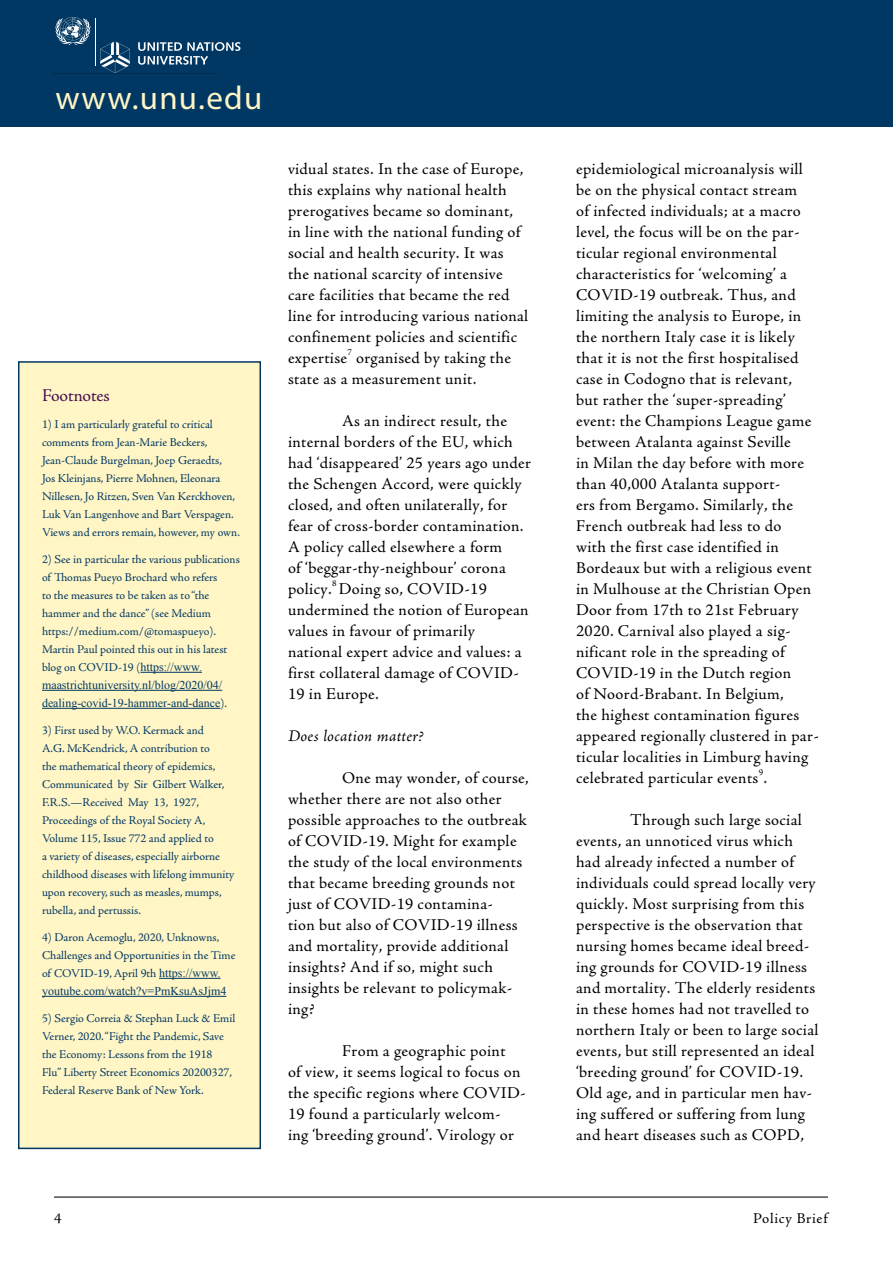
<style>
.page{position:relative;width:893px;height:1263px;background:#fff}
.page>*{position:absolute;margin:0;border:0;box-sizing:border-box;transform-origin:0 0}
.t1{font:33px "Myriad Pro";letter-spacing:.04em;color:#fff5c5}
.t2{font:18px "Adobe Jenson Pro";letter-spacing:-.005em;color:#470f51}
.t3{font:16.5px/21px "Adobe Jenson Pro";letter-spacing:.02em;color:#000}
.t4{font:italic 16.5px "Adobe Jenson Pro";letter-spacing:.02em;color:#000}
.t5{font:15px "Adobe Jenson Pro";letter-spacing:.045em;color:#000}
.t6{font:12px/18px "Adobe Jenson Pro";letter-spacing:-.005em;color:#003863}
.t7{font:12px/18px "Times New Roman";color:#003863}
.t8{font:9px "Adobe Jenson Pro";color:#000}
.s1{font-family:"Times New Roman"}
.s2{font-family:"Adobe Jenson Pro"}
</style>
<div class="page">
<hr style="left:54px;top:1196px;width:774px;height:1px;background:#000">
<div style="left:0;top:0;width:893px;height:126px;background:#003863"></div>
<svg style="left:52px;top:17px;width:189px;height:57px"></svg>
<div style="left:19px;top:362px;width:241px;height:786px;background:#fff5c5"></div>
<hr style="left:140px;top:672px;width:62px;height:1px;background:#003863">
<hr style="left:42px;top:690px;width:180px;height:1px;background:#003863">
<hr style="left:42px;top:708px;width:178px;height:1px;background:#003863">
<hr style="left:159px;top:978px;width:62px;height:1px;background:#003863">
<hr style="left:42px;top:996px;width:184px;height:1px;background:#003863">
<div style="left:18px;top:361px;width:243px;height:788px;border:2px solid #003863"></div>
<h1 class="t1" style="left:55px;top:77px;width:208px">www.unu.edu</h1>
<p class="t2" style="left:42px;top:385px;width:69px">Footnotes</p>
<p class="t6" style="left:42px;top:415px;width:199px">1) I am particularly grateful to critical comments from Jean-Marie Beckers, Jean-Claude Burgelman, Joep Geraedts,<br>Jos Kleinjans, Pierre Mohnen, Eleonara Nillesen, Jo Ritzen, Sven Van Kerckhoven, Luk Van Langenhove and Bart Verspagen.<br>Views and errors remain, however, my own.</p>
<p class="t6" style="left:42px;top:550px;width:199px">2) See in particular the various publications of Thomas Pueyo Brochard who refers<br>to the measures to be taken as to “the hammer and the dance” (see Medium https://medium.com/@tomaspueyo).<br>Martin Paul pointed this out in his latest blog on COVID-19 (<span class="s1">https://www.</span></p>
<p class="t7" style="left:42px;top:676px;width:187px">maastrichtuniversity.nl/blog/2020/04/ dealing-covid-19-hammer-and-dance<span class="s2">).</span></p>
<p class="t6" style="left:42px;top:721px;width:194px">3) First used by W.O. Kermack and<br>A.G. McKendrick, A contribution to<br>the mathematical theory of epidemics, Communicated by Sir Gilbert Walker, F.R.S.—Received May 13, 1927, Proceedings of the Royal Society A, Volume 115, Issue 772 and applied to<br>a variety of diseases, especially airborne childhood diseases with lifelong immunity upon recovery, such as measles, mumps, rubella, and pertussis.</p>
<p class="t6" style="left:42px;top:928px;width:195px">4) Daron Acemoglu, 2020, Unknowns,<br>Challenges and Opportunities in the Time of COVID-19, April 9th <span class="s1">https://www.</span></p>
<p class="t7" style="left:42px;top:982px;width:186px">youtube.com/watch?v=PmKsuAsJjm4</p>
<p class="t6" style="left:42px;top:1009px;width:195px">5) Sergio Correia &amp; Stephan Luck &amp; Emil Verner, 2020. “Fight the Pandemic, Save the Economy: Lessons from the 1918<br>Flu” Liberty Street Economics 20200327, Federal Reserve Bank of New York.</p>
<p class="t3" style="left:288px;top:159px;width:242px">vidual states. In the case of Europe, this explains why national health prerogatives became so dominant, in line with the national funding of social and health security. It was the national scarcity of intensive care facilities that became the red line for introducing various national confinement policies and scientific expertise</p>
<p class="t8" style="left:348px;top:347px;width:6px">7</p>
<p class="t3" style="left:288px;top:348px;width:224px;text-indent:68px">organised by taking the state as a measurement unit.</p>
<p class="t3" style="left:288px;top:411px;width:245px;text-indent:54px">As an indirect result, the internal borders of the EU, which had ‘disappeared’ 25 years ago under the Schengen Accord, were quickly closed, and often unilaterally, for fear of cross-border contamination.<br>A policy called elsewhere a form<br>of ‘beggar-thy-neighbour’ corona policy. Doing so, COVID-19</p>
<p class="t8" style="left:332px;top:578px;width:6px">8</p>
<p class="t3" style="left:288px;top:600px;width:242px">undermined the notion of European values in favour of primarily national expert advice and values: a first collateral damage of COVID-<br>19 in Europe.</p>
<p class="t4" style="left:288px;top:726px;width:137px">Does location matter?</p>
<p class="t3" style="left:288px;top:768px;width:242px;text-indent:54px">One may wonder, of course, whether there are not also other possible approaches to the outbreak of COVID-19. Might for example the study of the local environments that became breeding grounds not just of COVID-19 contamina-<br>tion but also of COVID-19 illness and mortality, provide additional insights? And if so, might such insights be relevant to policymak&shy;ing?</p>
<p class="t3" style="left:288px;top:1041px;width:239px;text-indent:54px">From a geographic point<br>of view, it seems logical to focus on the specific regions where COVID-<br>19 found a particularly welcom-<br>ing ‘breeding ground’. Virology or</p>
<p class="t3" style="left:576px;top:159px;width:244px">epidemiological microanalysis will be on the physical contact stream<br>of infected individuals; at a macro level, the focus will be on the par&shy;ticular regional environmental characteristics for ‘welcoming’ a COVID-19 outbreak. Thus, and limiting the analysis to Europe, in the northern Italy case it is likely that it is not the first hospitalised case in Codogno that is relevant,<br>but rather the ‘super-spreading’ event: the Champions League game between Atalanta against Seville<br>in Milan the day before with more than 40,000 Atalanta support-<br>ers from Bergamo. Similarly, the French outbreak had less to do<br>with the first case identified in Bordeaux but with a religious event in Mulhouse at the Christian Open Door from 17th to 21st February 2020. Carnival also played a sig&shy;nificant role in the spreading of COVID-19 in the Dutch region<br>of Noord-Brabant. In Belgium,<br>the highest contamination figures appeared regionally clustered in par&shy;ticular localities in Limburg having celebrated particular events .</p>
<p class="t8" style="left:759px;top:767px;width:6px">9</p>
<p class="t3" style="left:576px;top:810px;width:244px;text-indent:54px">Through such large social events, an unnoticed virus which had already infected a number of individuals could spread locally very quickly. Most surprising from this perspective is the observation that nursing homes became ideal breed&shy;ing grounds for COVID-19 illness and mortality. The elderly residents in these homes had not travelled to northern Italy or been to large social events, but still represented an ideal ‘breeding ground’ for COVID-19.<br>Old age, and in particular men hav&shy;ing suffered or suffering from lung and heart diseases such as COPD,</p>
<p class="t5" style="left:54px;top:1209px;width:8px">4</p>
<p class="t5" style="left:753px;top:1209px;width:76px">Policy Brief</p>
</div>
